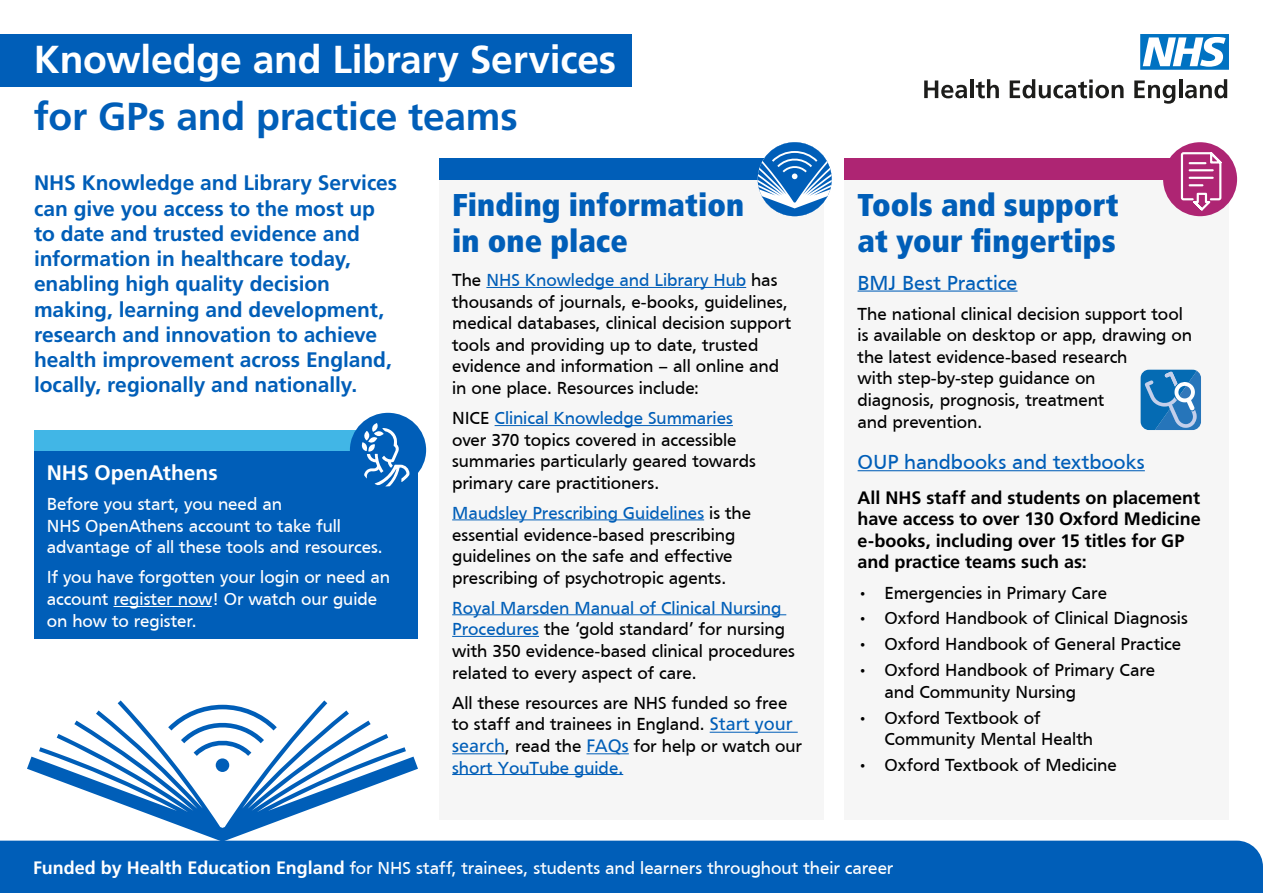
<style>
.page{position:relative;width:1263px;height:893px;background:#fff}
.page>*{position:absolute;margin:0;border:0;box-sizing:border-box;transform-origin:0 0}
.t1{font:700 39px "Frutiger";letter-spacing:-.005em;color:#fff}
.t2{font:700 39px "Frutiger";letter-spacing:-.005em;color:#005eb8}
.t3{font:900 condensed 31.5px/36px "Frutiger LT Std";letter-spacing:.005em;color:#005eb8}
.t4{font:700 21px/25.2px "Frutiger";letter-spacing:-.005em;color:#005eb8}
.t5{font:21px "Frutiger";letter-spacing:-.005em;color:#005eb8}
.t6{font:700 21px "Frutiger";color:#fff}
.t7{font:18px/21.6px "Frutiger";letter-spacing:-.005em;color:#000}
.t8{font:18px/21.6px "Frutiger";letter-spacing:-.005em;color:#fff}
.t9{font:700 18px/21.6px "Frutiger";color:#000}
.s1{color:#005eb8}
.s2{font-weight:700}
</style>
<div class="page">
<div style="left:34px;top:430px;width:376px;height:21px;background:#41b6e6"></div>
<div style="left:0;top:34px;width:631px;height:53px;background:#005eb8"></div>
<svg style="left:1140px;top:34px;width:89px;height:36px"></svg>
<svg style="left:924px;top:80px;width:43px;height:18px"></svg>
<hr style="left:970px;top:79px;width:3px;height:19px;background:#1d1d1b">
<svg style="left:976px;top:79px;width:23px;height:19px"></svg>
<svg style="left:1010px;top:79px;width:113px;height:19px"></svg>
<svg style="left:1134px;top:80px;width:41px;height:24px"></svg>
<hr style="left:1179px;top:79px;width:3px;height:19px;background:#1d1d1b">
<svg style="left:1185px;top:79px;width:42px;height:19px"></svg>
<div style="left:439px;top:179px;width:384px;height:640px;background:#f6f6f6"></div>
<hr style="left:486px;top:287px;width:260px;height:1px;background:#005eb8">
<hr style="left:495px;top:425px;width:238px;height:1px;background:#005eb8">
<hr style="left:452px;top:519px;width:252px;height:1px;background:#005eb8">
<hr style="left:452px;top:614px;width:334px;height:1px;background:#005eb8">
<hr style="left:452px;top:636px;width:87px;height:1px;background:#005eb8">
<hr style="left:710px;top:732px;width:88px;height:1px;background:#005eb8">
<hr style="left:452px;top:753px;width:53px;height:1px;background:#005eb8">
<hr style="left:586px;top:753px;width:43px;height:1px;background:#005eb8">
<hr style="left:452px;top:774px;width:171px;height:1px;background:#005eb8">
<div style="left:845px;top:179px;width:384px;height:640px;background:#f6f6f6"></div>
<hr style="left:857px;top:291px;width:160px;height:1px;background:#005eb8">
<hr style="left:857px;top:470px;width:288px;height:1px;background:#005eb8">
<div style="left:439px;top:158px;width:384px;height:21px;background:#005eb8"></div>
<div style="left:845px;top:158px;width:384px;height:21px;background:#ae2573"></div>
<div style="left:0;top:841px;width:1263px;height:52px;background:#005eb8"></div>
<svg style="left:758px;top:142px;width:74px;height:74px"></svg>
<div style="left:1163px;top:142px;width:74px;height:74px;background:#ae2573;border-radius:50%"></div>
<svg style="left:1180px;top:152px;width:43px;height:61px"></svg>
<div style="left:34px;top:451px;width:384px;height:188px;background:#005eb8"></div>
<hr style="left:114px;top:606px;width:98px;height:1px;background:#fff">
<div style="left:350px;top:413px;width:76px;height:74px;background:#005eb8;border-radius:50%"></div>
<svg style="left:362px;top:423px;width:47px;height:63px"></svg>
<svg style="left:27px;top:700px;width:391px;height:142px"></svg>
<svg style="left:168px;top:705px;width:109px;height:51px"></svg>
<div style="left:216px;top:758px;width:13px;height:14px;background:#005eb8;border-radius:50%"></div>
<svg style="left:1140px;top:369px;width:61px;height:61px;background:#3f89c3"></svg>
<h1 class="t1" style="left:34px;top:37px;width:584px">Knowledge and Library Services</h1>
<h1 class="t2" style="left:34px;top:94px;width:485px">for GPs and practice teams</h1>
<p class="t4" style="left:34px;top:170px;width:365px">NHS Knowledge and Library Services can give you access to the most up to date and trusted evidence and information in healthcare today, enabling high quality decision making, learning and development, research and innovation to achieve health improvement across England, locally, regionally and nationally.</p>
<h2 class="t3" style="left:452px;top:186px;width:294px">Finding information in one place</h2>
<p class="t7" style="left:452px;top:269px;width:341px">The <span class="s1">NHS Knowledge and Library Hub</span> has thousands of journals, e-books, guidelines, medical databases, clinical decision support tools and providing up to date, trusted evidence and information – all online and in one place. Resources include:</p>
<p class="t7" style="left:452px;top:407px;width:305px">NICE <span class="s1">Clinical Knowledge Summaries </span>over 370 topics covered in accessible summaries particularly geared towards primary care practitioners.</p>
<p class="t7" style="left:452px;top:502px;width:300px"><span class="s1">Maudsley Prescribing Guidelines</span> is the essential evidence-based prescribing guidelines on the safe and effective prescribing of psychotropic agents.</p>
<p class="t7" style="left:452px;top:597px;width:344px"><span class="s1">Royal Marsden Manual of Clinical Nursing Procedures</span> the ‘gold standard’ for nursing with 350 evidence-based clinical procedures related to every aspect of care.</p>
<p class="t7" style="left:452px;top:692px;width:351px">All these resources are NHS funded so free to staff and trainees in England. <span class="s1">Start your search</span>, read the <span class="s1">FAQs</span> for help or watch our <span class="s1">short YouTube guide.</span></p>
<p class="t6" style="left:47px;top:460px;width:172px">NHS OpenAthens</p>
<p class="t8" style="left:47px;top:493px;width:337px">Before you start, you need an<br>NHS OpenAthens account to take full advantage of all these tools and resources.</p>
<p class="t8" style="left:47px;top:566px;width:345px">If you have forgotten your login or need an account register now! Or watch our guide on how to register.</p>
<h2 class="t3" style="left:857px;top:186px;width:263px">Tools and support at your fingertips</h2>
<p class="t5" style="left:857px;top:271px;width:161px">BMJ Best Practice</p>
<p class="t7" style="left:857px;top:303px;width:336px">The national clinical decision support tool is available on desktop or app, drawing on the latest evidence-based research<br>with step-by-step guidance on<br>diagnosis, prognosis, treatment<br>and prevention.</p>
<p class="t5" style="left:857px;top:450px;width:289px">OUP handbooks and textbooks</p>
<p class="t9" style="left:857px;top:486px;width:345px">All NHS staff and students on placement have access to over 130 Oxford Medicine e-books, including over 15 titles for GP and practice teams such as:</p>
<p class="t7" style="left:857px;top:581px;width:251px">• Emergencies in Primary Care</p>
<p class="t7" style="left:857px;top:607px;width:332px">• Oxford Handbook of Clinical Diagnosis</p>
<p class="t7" style="left:857px;top:633px;width:325px">• Oxford Handbook of General Practice</p>
<p class="t7" style="left:884px;top:659px;width:272px;text-indent:-27px">• Oxford Handbook of Primary Care and Community Nursing</p>
<p class="t7" style="left:884px;top:706px;width:210px;text-indent:-27px">• Oxford Textbook of<br>Community Mental Health</p>
<p class="t7" style="left:857px;top:754px;width:261px">• Oxford Textbook of Medicine</p>
<p class="t8" style="left:33px;top:856px;width:862px"><span class="s2">Funded by Health Education England</span> for NHS staff, trainees, students and learners throughout their career</p>
</div>
